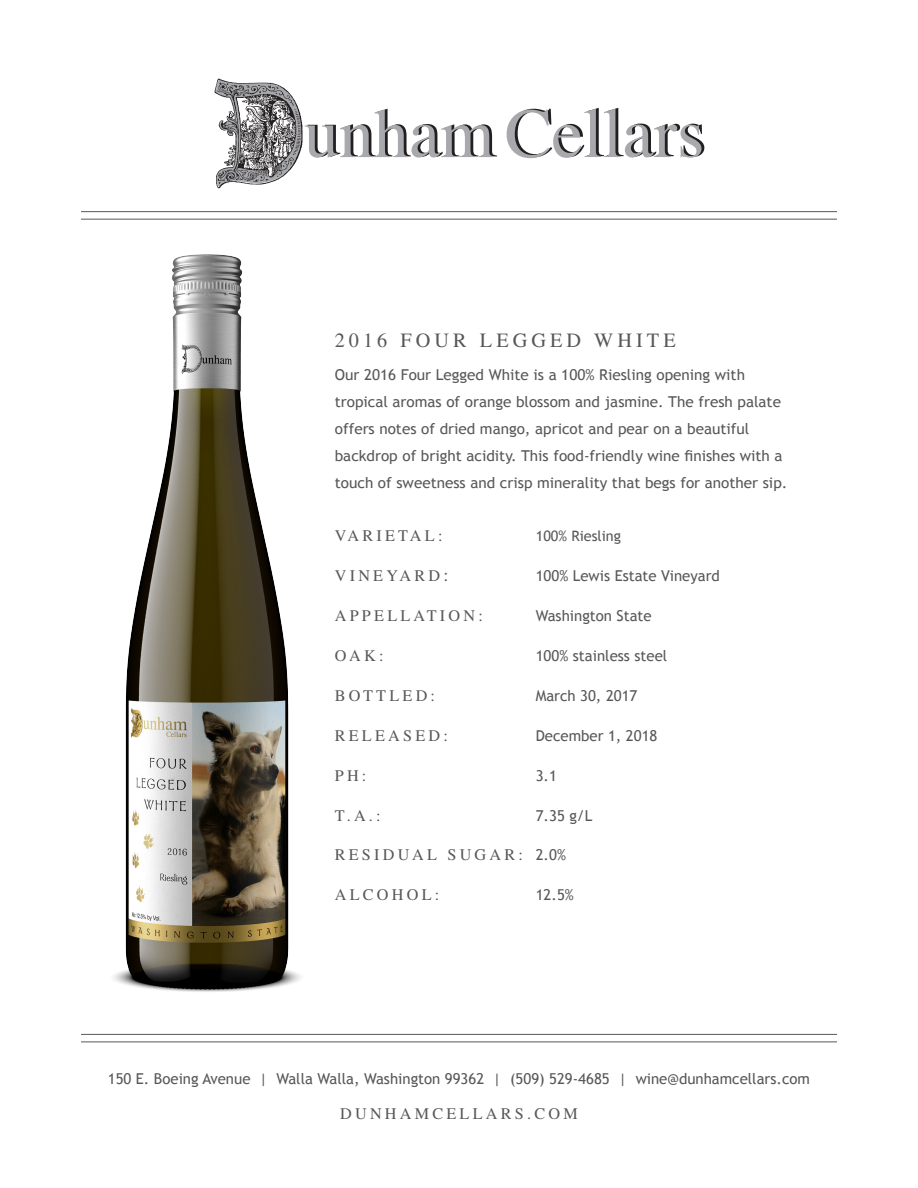
<style>
.page{position:relative;width:918px;height:1188px;background:#fff}
.page>*{position:absolute;margin:0;border:0;box-sizing:border-box;transform-origin:0 0}
.t1{font:20.25px "Times";letter-spacing:.2em;color:#57585a}
.t2{font:16.2px "Times";letter-spacing:.2em;color:#57585a}
.t3{font:15px/27px "Trebuchet MS";color:#57585a}
.t4{font:14.4px "Trebuchet MS";color:#57585a}
.s1{font-size:18px}
.s2{font-family:"Trebuchet MS";font-size:15px}
</style>
<div class="page">
<hr style="left:81px;top:211px;width:756px;height:1px;background:#57585a">
<hr style="left:81px;top:219px;width:756px;height:1px;background:#57585a">
<hr style="left:81px;top:1034px;width:756px;height:1px;background:#57585a">
<hr style="left:81px;top:1042px;width:756px;height:1px;background:#57585a">
<svg style="left:216px;top:79px;width:281px;height:108px"></svg>
<svg style="left:507px;top:108px;width:197px;height:50px"></svg>
<img style="left:83px;top:211px;width:248px;height:781px">
<p class="t1" style="left:335px;top:329px;width:342px">2016 FOUR LEGGED WHITE</p>
<p class="t3" style="left:335px;top:361px;width:454px">Our 2016 Four Legged White is a 100% Riesling opening with tropical aromas of orange blossom and jasmine. The fresh palate offers notes of dried mango, apricot and pear on a beautiful backdrop of bright acidity. This food-friendly wine finishes with a touch of sweetness and crisp minerality that begs for another sip.</p>
<p class="t2" style="left:335px;top:526px;width:109px">VARIETAL:</p>
<p class="t4" style="left:536px;top:527px;width:87px">100% Riesling</p>
<p class="t2" style="left:335px;top:566px;width:115px">VINEYARD<span class="s1">:</span></p>
<p class="t3" style="left:536px;top:562px;width:186px">100% Lewis Estate Vineyard</p>
<p class="t2" style="left:335px;top:606px;width:150px">APPELLATION:</p>
<p class="t3" style="left:536px;top:602px;width:117px">Washington State</p>
<p class="t2" style="left:335px;top:646px;width:50px">OAK:</p>
<p class="t3" style="left:536px;top:642px;width:133px">100% stainless steel</p>
<p class="t2" style="left:335px;top:686px;width:102px">BOTTLED:</p>
<p class="t3" style="left:536px;top:682px;width:103px">March 30, 2017</p>
<p class="t2" style="left:335px;top:726px;width:115px">RELEASED:</p>
<p class="t3" style="left:536px;top:722px;width:123px">December 1, 2018</p>
<p class="t2" style="left:335px;top:766px;width:33px">PH:</p>
<p class="t3" style="left:536px;top:762px;width:23px">3.1</p>
<p class="t2" style="left:335px;top:806px;width:47px">T.A.:</p>
<p class="t3" style="left:536px;top:802px;width:58px">7.35 g/L</p>
<p class="t2" style="left:335px;top:846px;width:233px">RESIDUAL SUGAR: <span class="s2">2.0%</span></p>
<p class="t2" style="left:335px;top:886px;width:106px">ALCOHOL:</p>
<p class="t3" style="left:536px;top:882px;width:40px">12.5%</p>
<p class="t3" style="left:108px;top:1066px;width:704px">150 E. Boeing Avenue | Walla Walla, Washington 99362 | (509) 529-4685 | wine@dunhamcellars.com</p>
<p class="t2" style="left:340px;top:1105px;width:239px">DUNHAMCELLARS.COM</p>
</div>
